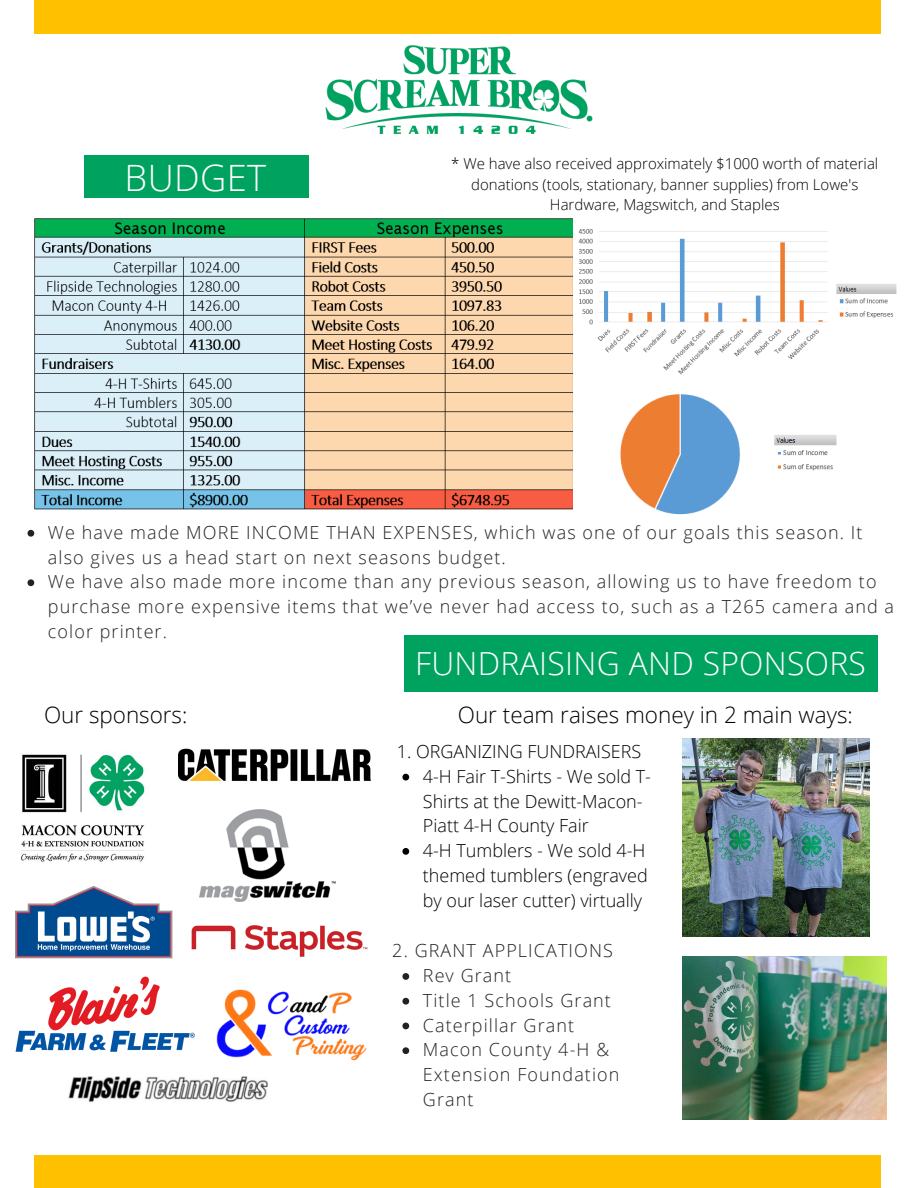
<style>
.page{position:relative;width:918px;height:1188px;background:#fff}
.page>*{position:absolute;margin:0;border:0;box-sizing:border-box;transform-origin:0 0}
.t1{font:300 36.3px "Open Sans";letter-spacing:.01em;color:#fff}
.t2{font:300 31.8px "Open Sans";letter-spacing:.01em;color:#fff}
.t3{font:300 22.5px "Open Sans";color:#000}
.t4{font:300 18px/24.8px "Open Sans";letter-spacing:.06em;color:#222}
.t5{font:300 18px/24.8px "Open Sans";color:#000}
.t6{font:300 15px/20.2px "Open Sans";color:#000;text-align:center}
</style>
<div class="page">
<div style="left:35px;top:1156px;width:846px;height:32px;background:#ffc000"></div>
<div style="left:35px;top:0;width:846px;height:34px;background:#ffc000"></div>
<img style="left:35px;top:218px;width:538px;height:291px">
<div style="left:84px;top:155px;width:225px;height:43px;background:#00a260"></div>
<div style="left:404px;top:635px;width:473px;height:56px;background:#00a260"></div>
<img style="left:325px;top:45px;width:268px;height:89px">
<img style="left:620px;top:394px;width:217px;height:121px">
<img style="left:578px;top:229px;width:319px;height:146px">
<img style="left:683px;top:957px;width:203px;height:163px">
<img style="left:21px;top:754px;width:124px;height:108px">
<img style="left:216px;top:989px;width:151px;height:72px">
<img style="left:179px;top:748px;width:192px;height:33px">
<img style="left:15px;top:886px;width:158px;height:72px">
<img style="left:191px;top:925px;width:177px;height:32px">
<img style="left:200px;top:809px;width:136px;height:92px">
<img style="left:69px;top:1076px;width:199px;height:26px">
<img style="left:683px;top:739px;width:186px;height:198px">
<img style="left:15px;top:977px;width:179px;height:75px">
<svg style="left:28px;top:530px;width:6px;height:7px"></svg>
<svg style="left:28px;top:579px;width:6px;height:7px"></svg>
<svg style="left:402px;top:973px;width:7px;height:7px"></svg>
<svg style="left:402px;top:998px;width:7px;height:7px"></svg>
<svg style="left:402px;top:1023px;width:7px;height:6px"></svg>
<svg style="left:402px;top:1047px;width:7px;height:7px"></svg>
<svg style="left:402px;top:774px;width:7px;height:7px"></svg>
<svg style="left:402px;top:848px;width:7px;height:7px"></svg>
<p class="t1" style="left:125px;top:152px;width:143px">BUDGET</p>
<p class="t6" style="left:451px;top:153px;width:429px">* We have also received approximately $1000 worth of material donations (tools, stationary, banner supplies) from Lowe's<br>Hardware, Magswitch, and Staples</p>
<p class="t4" style="left:48px;top:520px;width:816px">We have made MORE INCOME THAN EXPENSES, which was one of our goals this season. It also gives us a head start on next seasons budget.</p>
<p class="t4" style="left:48px;top:569px;width:848px">We have also made more income than any previous season, allowing us to have freedom to purchase more expensive items that we’ve never had access to, such as a T265 camera and a color printer.</p>
<p class="t3" style="left:44px;top:699px;width:145px">Our sponsors:</p>
<p class="t2" style="left:415px;top:641px;width:452px">FUNDRAISING AND SPONSORS</p>
<p class="t3" style="left:458px;top:699px;width:396px">Our team raises money in 2 main ways:</p>
<p class="t5" style="left:397px;top:739px;width:246px">1. ORGANIZING FUNDRAISERS</p>
<p class="t5" style="left:423px;top:763px;width:230px">4-H Fair T-Shirts - We sold T-<br>Shirts at the Dewitt-Macon-<br>Piatt 4-H County Fair</p>
<p class="t5" style="left:423px;top:838px;width:226px">4-H Tumblers - We sold 4-H themed tumblers (engraved by our laser cutter) virtually</p>
<p class="t4" style="left:392px;top:938px;width:222px">2. GRANT APPLICATIONS</p>
<p class="t4" style="left:423px;top:963px;width:90px">Rev Grant</p>
<p class="t4" style="left:423px;top:987px;width:190px">Title 1 Schools Grant</p>
<p class="t4" style="left:423px;top:1012px;width:153px">Caterpillar Grant</p>
<p class="t4" style="left:423px;top:1037px;width:198px">Macon County 4-H &amp;<br>Extension Foundation<br>Grant</p>
</div>
